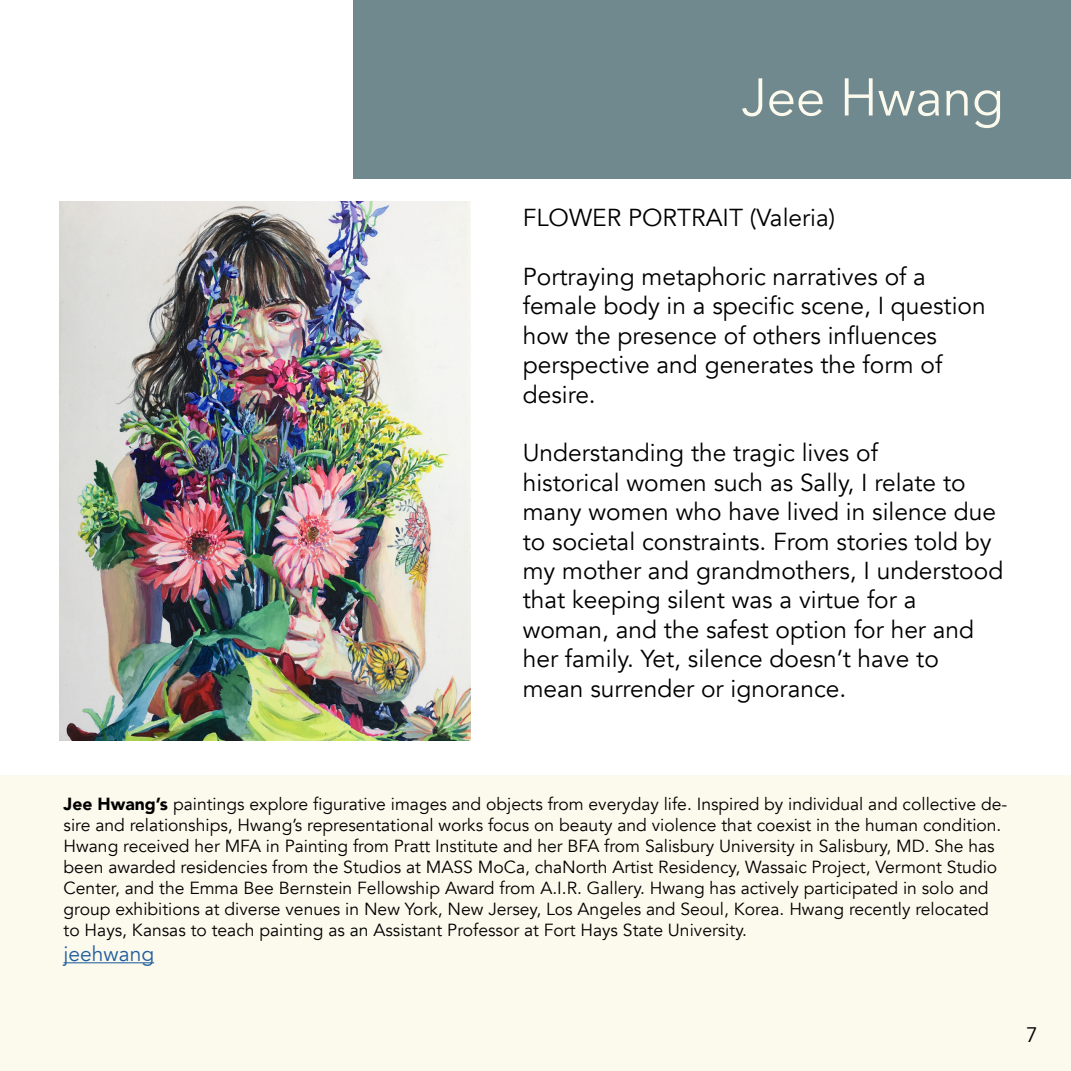
<style>
.page{position:relative;width:1071px;height:1071px;background:#fff}
.page>*{position:absolute;margin:0;border:0;box-sizing:border-box;transform-origin:0 0}
.t1{font:52.5px "Avenir";color:#fcfaed}
.t2{font:24.5px/29.4px "Avenir";color:#000}
.t3{font:21px "Avenir";color:#215e9e}
.t4{font:21px "Avenir";color:#000}
.t5{font:17.5px/21px "Avenir";color:#000}
.s1{font-weight:900}
</style>
<div class="page">
<div style="left:353px;top:0;width:718px;height:179px;background:#6f898e"></div>
<div style="left:0;top:775px;width:1071px;height:296px;background:#fcfaed"></div>
<hr style="left:64px;top:962px;width:90px;height:1px;background:#215e9e">
<img style="left:59px;top:202px;width:411px;height:539px">
<h1 class="t1" style="left:741px;top:66px;width:264px">Jee Hwang</h1>
<h2 class="t2" style="left:523px;top:203px;width:314px">FLOWER PORTRAIT (Valeria)</h2>
<h2 class="t2" style="left:523px;top:262px;width:465px">Portraying metaphoric narratives of a female body in a specific scene, I question how the presence of others influences perspective and generates the form of desire.</h2>
<p class="t2" style="left:523px;top:439px;width:482px">Understanding the tragic lives of<br>historical women such as Sally, I relate to many women who have lived in silence due to societal constraints. From stories told by my mother and grandmothers, I understood that keeping silent was a virtue for a woman, and the safest option for her and her family. Yet, silence doesn’t have to mean surrender or ignorance.</p>
<p class="t5" style="left:64px;top:794px;width:945px"><span class="s1">Jee Hwang’s</span> paintings explore figurative images and objects from everyday life. Inspired by individual and collective de&shy;sire and relationships, Hwang’s representational works focus on beauty and violence that coexist in the human condition.<br>Hwang received her MFA in Painting from Pratt Institute and her BFA from Salisbury University in Salisbury, MD. She has been awarded residencies from the Studios at MASS MoCa, chaNorth Artist Residency, Wassaic Project, Vermont Studio Center, and the Emma Bee Bernstein Fellowship Award from A.I.R. Gallery. Hwang has actively participated in solo and group exhibitions at diverse venues in New York, New Jersey, Los Angeles and Seoul, Korea. Hwang recently relocated to Hays, Kansas to teach painting as an Assistant Professor at Fort Hays State University.</p>
<p class="t3" style="left:64px;top:941px;width:92px">jeehwang</p>
<p class="t4" style="left:1026px;top:1022px;width:13px">7</p>
</div>
